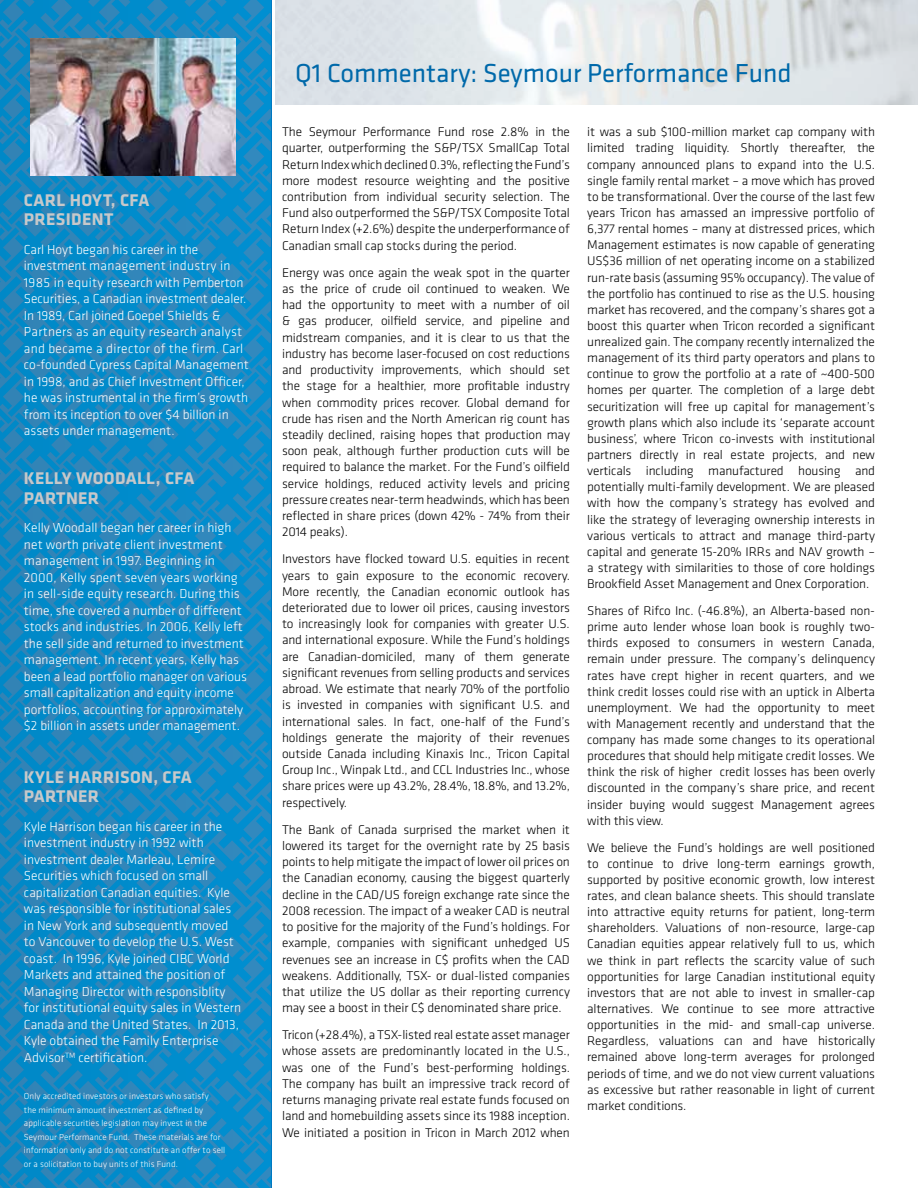
<style>
.page{position:relative;width:918px;height:1188px;background:#fff}
.page>*{position:absolute;margin:0;border:0;box-sizing:border-box;transform-origin:0 0}
.t1{font:27px "Klavika";color:#0069aa}
.t2{font:700 17.55px/19.4px "Klavika";letter-spacing:.02em;color:#c7c8ca}
.t3{font:300 13.5px/16.5px "Klavika";color:#fff}
.t4{font:300 13.05px/16.2px "Klavika";letter-spacing:-.01em;color:#000;text-align:justify}
.t5{font:300 9px/13.5px "Klavika";letter-spacing:.01em;color:#fff}
</style>
<div class="page">
<img style="left:276px;top:0;width:642px;height:105px">
<svg style="left:0;top:0;width:271px;height:1188px;background:#1489c4"></svg>
<img style="left:30px;top:39px;width:205px;height:137px">
<h2 class="t2" style="left:24px;top:191px;width:12px">CAR</h2>
<h2 class="t2" style="left:57px;top:191px;width:94px">L HOYT, CFA</h2>
<h2 class="t2" style="left:24px;top:210px;width:21px">PRESIDE</h2>
<h2 class="t2" style="left:92px;top:210px;width:20px">NT</h2>
<p class="t3" style="left:24px;top:241px;width:226px">Carl Hoyt began his career in the investment management industry in 1985 in equity research with Pemberton Securities, a Canadian investment dealer.<br>In 1989, Carl joined Goepel Shields &amp; Partners as an equity research analyst and became a director of the firm. Carl co-founded Cypress Capital Management in 1998, and as Chief Investment Officer, he was instrumental in the firm’s growth from its inception to over $4 billion in assets under management.</p>
<h2 class="t2" style="left:24px;top:469px;width:81px">KELLY WOODA</h2>
<h2 class="t2" style="left:137px;top:469px;width:59px">LL, CFA</h2>
<h2 class="t2" style="left:24px;top:488px;width:66px">PARTNER</h2>
<p class="t3" style="left:24px;top:519px;width:225px">Kelly Woodall began her career in high net worth private client investment management in 1997. Beginning in 2000, Kelly spent seven years working in sell-side equity research. During this time, she covered a number of different stocks and industries. In 2006, Kelly left the sell side and returned to investment management. In recent years, Kelly has been a lead portfolio manager on various small capitalization and equity income portfolios, accounting for approximately $2 billion in assets under management.</p>
<h2 class="t2" style="left:24px;top:768px;width:169px">KYLE HARRISON, CFA<br>PARTNER</h2>
<p class="t3" style="left:24px;top:818px;width:219px">Kyle Harrison began his career in the investment industry in 1992 with investment dealer Marleau, Lemire Securities which focused on small capitalization Canadian equities. Kyle was responsible for institutional sales in New York and subsequently moved to Vancouver to develop the U.S. West coast. In 1996, Kyle joined CIBC World Markets and attained the position of Managing Director with responsiblity for institutional equity sales in Western Canada and the United States. In 2013, Kyle obtained the Family Enterprise Advisor<sup>TM</sup> certification.</p>
<p class="t5" style="left:24px;top:1089px;width:203px">Only accredited investors or investors who satisfy<br>the minimum amount investment as defined by applicable securities legislation may invest in the Seymour Performance Fund. These materials are for information only and do not constitute an offer to sell or a solicitation to buy units of this Fund.</p>
<h1 class="t1" style="left:295px;top:58px;width:498px">Q1 Commentary: Seymour Performance Fund</h1>
<p class="t4" style="left:282px;top:124px;width:289px">The Seymour Performance Fund rose 2.8% in the quarter, outperforming the S&amp;P/TSX SmallCap Total Return Index which declined 0.3%, reflecting the Fund’s more modest resource weighting and the positive contribution from individual security selection. The Fund also outperformed the S&amp;P/TSX Composite Total Return Index (+2.6%) despite the underperformance of Canadian small cap stocks during the period.</p>
<p class="t4" style="left:282px;top:264px;width:289px">Energy was once again the weak spot in the quarter as the price of crude oil continued to weaken. We had the opportunity to meet with a number of oil &amp; gas producer, oilfield service, and pipeline and midstream companies, and it is clear to us that the industry has become laser-focused on cost reductions and productivity improvements, which should set the stage for a healthier, more profitable industry when commodity prices recover. Global demand for crude has risen and the North American rig count has steadily declined, raising hopes that production may soon peak, although further production cuts will be required to balance the market. For the Fund’s oilfield service holdings, reduced activity levels and pricing pressure creates near-term headwinds, which has been reflected in share prices (down 42% - 74% from their 2014 peaks).</p>
<p class="t4" style="left:282px;top:551px;width:289px">Investors have flocked toward U.S. equities in recent years to gain exposure to the economic recovery.<br>More recently, the Canadian economic outlook has deteriorated due to lower oil prices, causing investors to increasingly look for companies with greater U.S. and international exposure. While the Fund’s holdings are Canadian-domiciled, many of them generate significant revenues from selling products and services abroad. We estimate that nearly 70% of the portfolio is invested in companies with significant U.S. and international sales. In fact, one-half of the Fund’s holdings generate the majority of their revenues outside Canada including Kinaxis Inc., Tricon Capital Group Inc., Winpak Ltd., and CCL Industries Inc., whose share prices were up 43.2%, 28.4%, 18.8%, and 13.2%, respectively.</p>
<p class="t4" style="left:282px;top:821px;width:289px">The Bank of Canada surprised the market when it lowered its target for the overnight rate by 25 basis points to help mitigate the impact of lower oil prices on the Canadian economy, causing the biggest quarterly decline in the CAD/US foreign exchange rate since the 2008 recession. The impact of a weaker CAD is neutral to positive for the majority of the Fund’s holdings. For example, companies with significant unhedged US revenues see an increase in C$ profits when the CAD weakens. Additionally, TSX- or dual-listed companies that utilize the US dollar as their reporting currency may see a boost in their C$ denominated share price.</p>
<p class="t4" style="left:282px;top:1027px;width:289px">Tricon (+28.4%), a TSX-listed real estate asset manager whose assets are predominantly located in the U.S., was one of the Fund’s best-performing holdings.<br>The company has built an impressive track record of returns managing private real estate funds focused on land and homebuilding assets since its 1988 inception.<br>We initiated a position in Tricon in March 2012 when</p>
<p class="t4" style="left:587px;top:124px;width:289px">it was a sub $100-million market cap company with limited trading liquidity. Shortly thereafter, the company announced plans to expand into the U.S. single family rental market – a move which has proved to be transformational. Over the course of the last few years Tricon has amassed an impressive portfolio of 6,377 rental homes – many at distressed prices, which Management estimates is now capable of generating US$36 million of net operating income on a stabilized run-rate basis (assuming 95% occupancy). The value of the portfolio has continued to rise as the U.S. housing market has recovered, and the company’s shares got a boost this quarter when Tricon recorded a significant unrealized gain. The company recently internalized the management of its third party operators and plans to continue to grow the portfolio at a rate of ~400-500 homes per quarter. The completion of a large debt securitization will free up capital for management’s growth plans which also include its ‘separate account business’, where Tricon co-invests with institutional partners directly in real estate projects, and new verticals including manufactured housing and potentially multi-family development. We are pleased with how the company’s strategy has evolved and like the strategy of leveraging ownership interests in various verticals to attract and manage third-party capital and generate 15-20% IRRs and NAV growth – a strategy with similarities to those of core holdings Brookfield Asset Management and Onex Corporation.</p>
<p class="t4" style="left:587px;top:602px;width:289px">Shares of Rifco Inc. (-46.8%), an Alberta-based non&shy;prime auto lender whose loan book is roughly two&shy;thirds exposed to consumers in western Canada, remain under pressure. The company’s delinquency rates have crept higher in recent quarters, and we think credit losses could rise with an uptick in Alberta unemployment. We had the opportunity to meet with Management recently and understand that the company has made some changes to its operational procedures that should help mitigate credit losses. We think the risk of higher credit losses has been overly discounted in the company’s share price, and recent insider buying would suggest Management agrees with this view.</p>
<p class="t4" style="left:587px;top:839px;width:289px">We believe the Fund’s holdings are well positioned to continue to drive long-term earnings growth, supported by positive economic growth, low interest rates, and clean balance sheets. This should translate into attractive equity returns for patient, long-term shareholders. Valuations of non-resource, large-cap Canadian equities appear relatively full to us, which we think in part reflects the scarcity value of such opportunities for large Canadian institutional equity investors that are not able to invest in smaller-cap alternatives. We continue to see more attractive opportunities in the mid- and small-cap universe.<br>Regardless, valuations can and have historically remained above long-term averages for prolonged periods of time, and we do not view current valuations as excessive but rather reasonable in light of current market conditions.</p>
</div>
